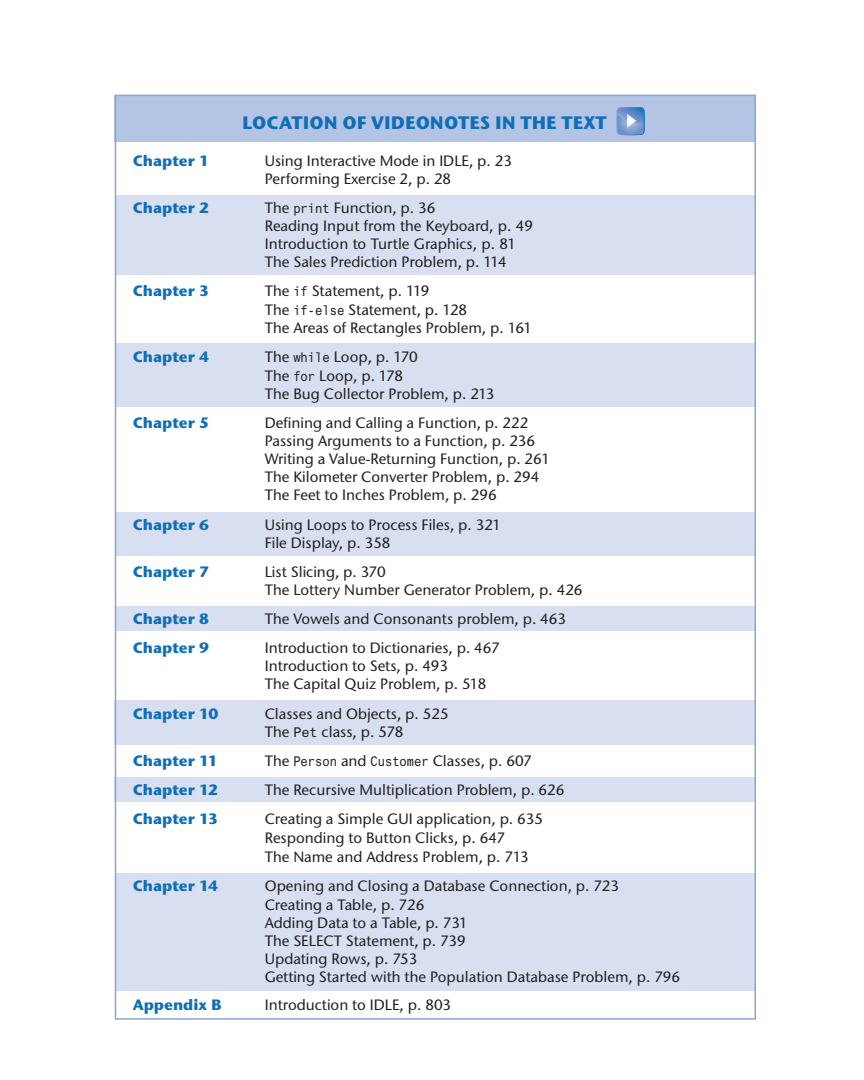
<style>
.page{position:relative;width:864px;height:1080px;background:#fff}
.page>*{position:absolute;margin:0;border:0;box-sizing:border-box;transform-origin:0 0}
.t1{font:700 18px "Stone Sans ITC Std";color:#0e6eb8}
.t2{font:500 15px/18px "Stone Sans ITC Std";color:#231f20}
.t3{font:700 15px "Stone Sans ITC Std";color:#0e6eb8}
.s1{font-family:"Arial Mono MT Pro";font-weight:400;font-size:13.5px}
</style>
<div class="page">
<div style="left:115px;top:873px;width:640px;height:118px;background:#d7dff1"></div>
<div style="left:115px;top:195px;width:640px;height:80px;background:#d7dff1"></div>
<div style="left:115px;top:344px;width:641px;height:63px;background:#d7dff1"></div>
<div style="left:115px;top:512px;width:641px;height:44px;background:#d7dff1"></div>
<div style="left:115px;top:607px;width:641px;height:24px;background:#d7dff1"></div>
<div style="left:115px;top:700px;width:641px;height:45px;background:#d7dff1"></div>
<div style="left:115px;top:777px;width:641px;height:25px;background:#d7dff1"></div>
<div style="left:115px;top:95px;width:641px;height:47px;background:#b4c4e4"></div>
<svg style="left:616px;top:107px;width:29px;height:28px"></svg>
<p class="t1" style="left:242px;top:111px;width:366px">LOCATION OF VIDEONOTES IN THE TEXT</p>
<p class="t3" style="left:133px;top:151px;width:78px">Chapter 1</p>
<p class="t2" style="left:265px;top:152px;width:249px">Using Interactive Mode in IDLE, p. 23<br>Performing Exercise 2, p. 28</p>
<p class="t3" style="left:133px;top:198px;width:78px">Chapter 2</p>
<p class="t2" style="left:265px;top:199px;width:270px">The <span class="s1">print</span> Function, p. 36<br>Reading Input from the Keyboard, p. 49<br>Introduction to Turtle Graphics, p. 81<br>The Sales Prediction Problem, p. 114</p>
<p class="t3" style="left:133px;top:281px;width:78px">Chapter 3</p>
<p class="t2" style="left:265px;top:282px;width:269px">The <span class="s1">if</span> Statement, p. 119<br>The <span class="s1">if-else</span> Statement, p. 128<br>The Areas of Rectangles Problem, p. 161</p>
<p class="t3" style="left:133px;top:347px;width:78px">Chapter 4</p>
<p class="t2" style="left:265px;top:348px;width:231px">The <span class="s1">while</span> Loop, p. 170<br>The <span class="s1">for</span> Loop, p. 178<br>The Bug Collector Problem, p. 213</p>
<p class="t3" style="left:133px;top:413px;width:78px">Chapter 5</p>
<p class="t2" style="left:265px;top:414px;width:287px">Defining and Calling a Function, p. 222<br>Passing Arguments to a Function, p. 236<br>Writing a Value-Returning Function, p. 261<br>The Kilometer Converter Problem, p. 294<br>The Feet to Inches Problem, p. 296</p>
<p class="t3" style="left:133px;top:515px;width:78px">Chapter 6</p>
<p class="t2" style="left:265px;top:515px;width:238px">Using Loops to Process Files, p. 321<br>File Display, p. 358</p>
<p class="t3" style="left:133px;top:562px;width:78px">Chapter 7</p>
<p class="t2" style="left:265px;top:563px;width:319px">List Slicing, p. 370<br>The Lottery Number Generator Problem, p. 426</p>
<p class="t3" style="left:133px;top:609px;width:78px">Chapter 8</p>
<p class="t2" style="left:265px;top:610px;width:303px">The Vowels and Consonants problem, p. 463</p>
<p class="t3" style="left:133px;top:638px;width:78px">Chapter 9</p>
<p class="t2" style="left:265px;top:639px;width:236px">Introduction to Dictionaries, p. 467<br>Introduction to Sets, p. 493<br>The Capital Quiz Problem, p. 518</p>
<p class="t3" style="left:133px;top:704px;width:87px">Chapter 10</p>
<p class="t2" style="left:265px;top:704px;width:185px">Classes and Objects, p. 525<br>The <span class="s1">Pet</span> class, p. 578</p>
<p class="t3" style="left:133px;top:751px;width:87px">Chapter 11</p>
<p class="t2" style="left:265px;top:752px;width:268px">The <span class="s1">Person</span> and <span class="s1">Customer</span> Classes, p. 607</p>
<p class="t3" style="left:133px;top:780px;width:87px">Chapter 12</p>
<p class="t2" style="left:265px;top:781px;width:301px">The Recursive Multiplication Problem, p. 626</p>
<p class="t3" style="left:133px;top:809px;width:87px">Chapter 13</p>
<p class="t2" style="left:265px;top:810px;width:280px;line-height:18.8px">Creating a Simple GUI application, p. 635<br>Responding to Button Clicks, p. 647<br>The Name and Address Problem, p. 713</p>
<p class="t3" style="left:133px;top:876px;width:87px">Chapter 14</p>
<p class="t2" style="left:265px;top:877px;width:417px">Opening and Closing a Database Connection, p. 723<br>Creating a Table, p. 726<br>Adding Data to a Table, p. 731<br>The SELECT Statement, p. 739<br>Updating Rows, p. 753<br>Getting Started with the Population Database Problem, p. 796</p>
<p class="t3" style="left:133px;top:995px;width:91px">Appendix B</p>
<p class="t2" style="left:265px;top:996px;width:188px">Introduction to IDLE, p. 803</p>
</div>
